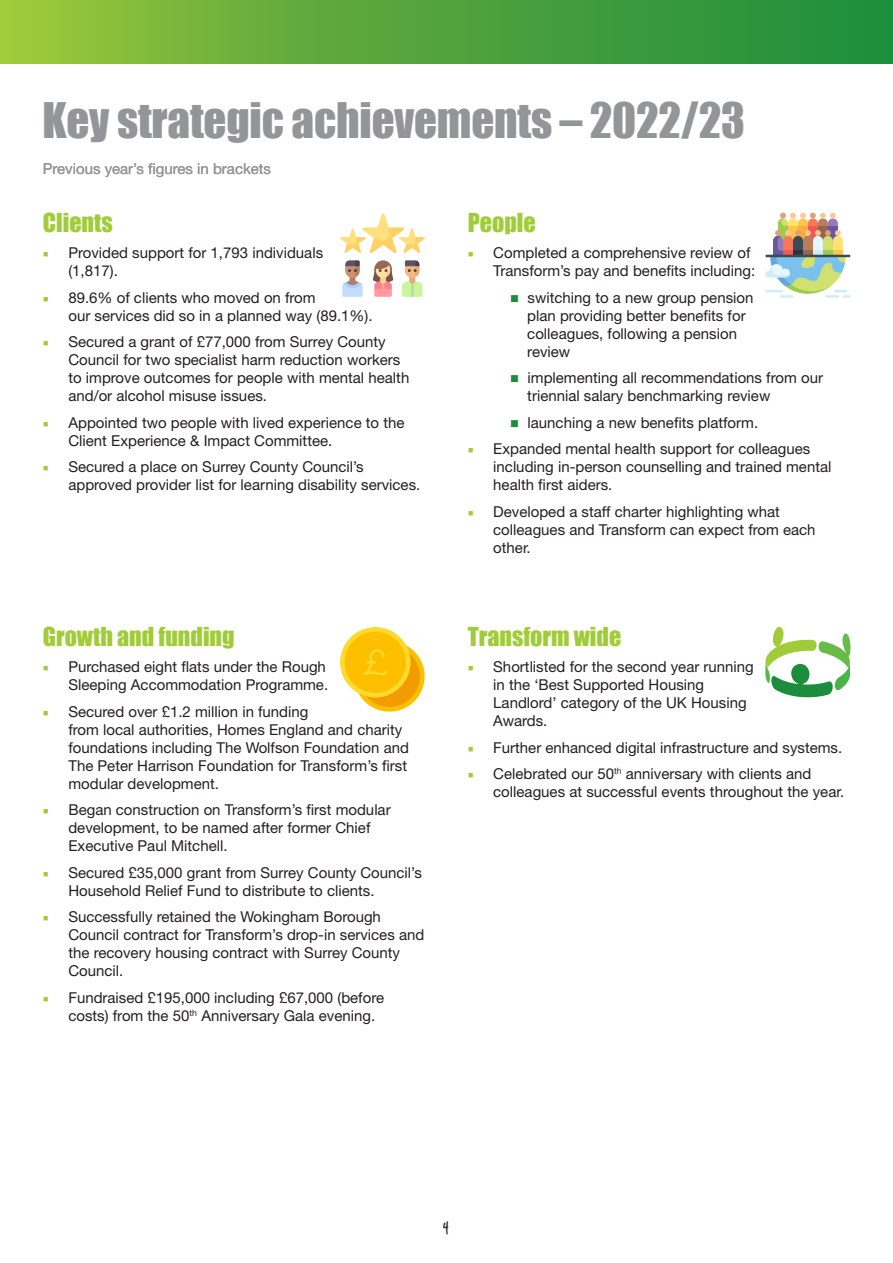
<style>
.page{position:relative;width:893px;height:1263px;background:#fff}
.page>*{position:absolute;margin:0;border:0;box-sizing:border-box;transform-origin:0 0}
.H2__Helv_Bol_48_52pt{font:45px "Impact";letter-spacing:-.005em;color:#939598}
.Text__Helv_Reg_12_15pt{font:24px "Impact";color:#a1cc3a}
.Bullets__Helv_Reg_12_15{font:15px/18px "Helvetica Neue LT Std";color:#231f20}
.Text__Helv_Reg_12_15pt-2{font:15px "Helvetica Neue LT Std";color:#939598}
.t1{font:15px "Intruding Cat";color:#231f20}
.s1{font-family:"Minion Pro";color:#a1cc3a}
.s2{color:#1b8d3c}
</style>
<div class="page">
<svg style="left:402px;top:260px;width:20px;height:37px"></svg>
<svg style="left:373px;top:260px;width:20px;height:37px"></svg>
<svg style="left:342px;top:260px;width:21px;height:37px"></svg>
<svg style="left:340px;top:213px;width:85px;height:40px"></svg>
<svg style="left:765px;top:213px;width:85px;height:85px"></svg>
<div style="left:340px;top:627px;width:71px;height:70px;background:#ffda2d;border-radius:50%"></div>
<div style="left:345px;top:632px;width:61px;height:61px;background:#fdbf00;border-radius:50%"></div>
<svg style="left:358px;top:645px;width:67px;height:67px"></svg>
<svg style="left:765px;top:627px;width:85px;height:70px"></svg>
<div style="left:0;top:0;width:893px;height:64px;background:linear-gradient(to right,#95c33c,#16893d)"></div>
<p class="H2__Helv_Bol_48_52pt" style="left:43px;top:85px;width:704px">Key strategic achievements – 2022/23</p>
<p class="Text__Helv_Reg_12_15pt-2" style="left:43px;top:160px;width:230px">Previous year’s figures in brackets</p>
<p class="Text__Helv_Reg_12_15pt" style="left:43px;top:204px;width:71px">Clients</p>
<p class="Bullets__Helv_Reg_12_15" style="left:68px;top:244px;width:256px;text-indent:-26px"><span class="s1">■</span> Provided support for 1,793 individuals (1,817).</p>
<p class="Bullets__Helv_Reg_12_15" style="left:68px;top:288px;width:306px;text-indent:-26px"><span class="s1">■</span> 89.6% of clients who moved on from<br>our services did so in a planned way (89.1%).</p>
<p class="Bullets__Helv_Reg_12_15" style="left:68px;top:333px;width:342px;text-indent:-26px"><span class="s1">■</span> Secured a grant of £77,000 from Surrey County Council for two specialist harm reduction workers to improve outcomes for people with mental health and/or alcohol misuse issues.</p>
<p class="Bullets__Helv_Reg_12_15" style="left:68px;top:413px;width:338px;text-indent:-26px"><span class="s1">■</span> Appointed two people with lived experience to the<br>Client Experience &amp; Impact Committee.</p>
<p class="Bullets__Helv_Reg_12_15" style="left:68px;top:458px;width:353px;text-indent:-26px"><span class="s1">■</span> Secured a place on Surrey County Council’s approved provider list for learning disability services.</p>
<p class="Text__Helv_Reg_12_15pt" style="left:43px;top:618px;width:193px">Growth and funding</p>
<p class="Bullets__Helv_Reg_12_15" style="left:43px;top:658px;width:287px;text-align:right"><span class="s1">■</span> Purchased eight flats under the Rough<br>Sleeping Accommodation Programme.</p>
<p class="Bullets__Helv_Reg_12_15" style="left:68px;top:702px;width:342px;text-indent:-26px"><span class="s1">■</span> Secured over £1.2 million in funding<br>from local authorities, Homes England and charity foundations including The Wolfson Foundation and The Peter Harrison Foundation for Transform’s first modular development.</p>
<p class="Bullets__Helv_Reg_12_15" style="left:68px;top:801px;width:324px;text-indent:-26px"><span class="s1">■</span> Began construction on Transform’s first modular development, to be named after former Chief<br>Executive Paul Mitchell.</p>
<p class="Bullets__Helv_Reg_12_15" style="left:68px;top:863px;width:355px;text-indent:-26px"><span class="s1">■</span> Secured £35,000 grant from Surrey County Council’s<br>Household Relief Fund to distribute to clients.</p>
<p class="Bullets__Helv_Reg_12_15" style="left:68px;top:908px;width:357px;text-indent:-26px"><span class="s1">■</span> Successfully retained the Wokingham Borough Council contract for Transform’s drop-in services and the recovery housing contract with Surrey County Council.</p>
<p class="Bullets__Helv_Reg_12_15" style="left:68px;top:988px;width:317px;text-indent:-26px"><span class="s1">■</span> Fundraised £195,000 including £67,000 (before costs) from the 50<sup>th</sup> Anniversary Gala evening.</p>
<p class="Text__Helv_Reg_12_15pt" style="left:468px;top:204px;width:69px">People</p>
<p class="Bullets__Helv_Reg_12_15" style="left:493px;top:244px;width:264px;text-indent:-26px"><span class="s1">■</span> Completed a comprehensive review of<br>Transform’s pay and benefits including:</p>
<p class="Bullets__Helv_Reg_12_15" style="left:527px;top:288px;width:228px;text-indent:-17px"><span class="s2">■</span> switching to a new group pension plan providing better benefits for colleagues, following a pension review</p>
<p class="Bullets__Helv_Reg_12_15" style="left:527px;top:369px;width:297px;text-indent:-17px"><span class="s2">■</span> implementing all recommendations from our triennial salary benchmarking review</p>
<p class="Bullets__Helv_Reg_12_15" style="left:510px;top:413px;width:249px"><span class="s2">■</span> launching a new benefits platform.</p>
<p class="Bullets__Helv_Reg_12_15" style="left:493px;top:440px;width:340px;text-indent:-26px"><span class="s1">■</span> Expanded mental health support for colleagues including in-person counselling and trained mental health first aiders.</p>
<p class="Bullets__Helv_Reg_12_15" style="left:493px;top:502px;width:324px;text-indent:-26px"><span class="s1">■</span> Developed a staff charter highlighting what colleagues and Transform can expect from each other.</p>
<p class="Text__Helv_Reg_12_15pt" style="left:468px;top:618px;width:155px">Transform wide</p>
<p class="Bullets__Helv_Reg_12_15" style="left:493px;top:658px;width:262px;text-indent:-26px"><span class="s1">■</span> Shortlisted for the second year running in the ‘Best Supported Housing<br>Landlord’ category of the UK Housing<br>Awards.</p>
<p class="Bullets__Helv_Reg_12_15" style="left:468px;top:738px;width:376px"><span class="s1">■</span> Further enhanced digital infrastructure and systems.</p>
<p class="Bullets__Helv_Reg_12_15" style="left:493px;top:765px;width:352px;text-indent:-26px"><span class="s1">■</span> Celebrated our 50<sup>th</sup> anniversary with clients and colleagues at successful events throughout the year.</p>
<p class="t1" style="left:443px;top:1219px;width:8px">4</p>
</div>
